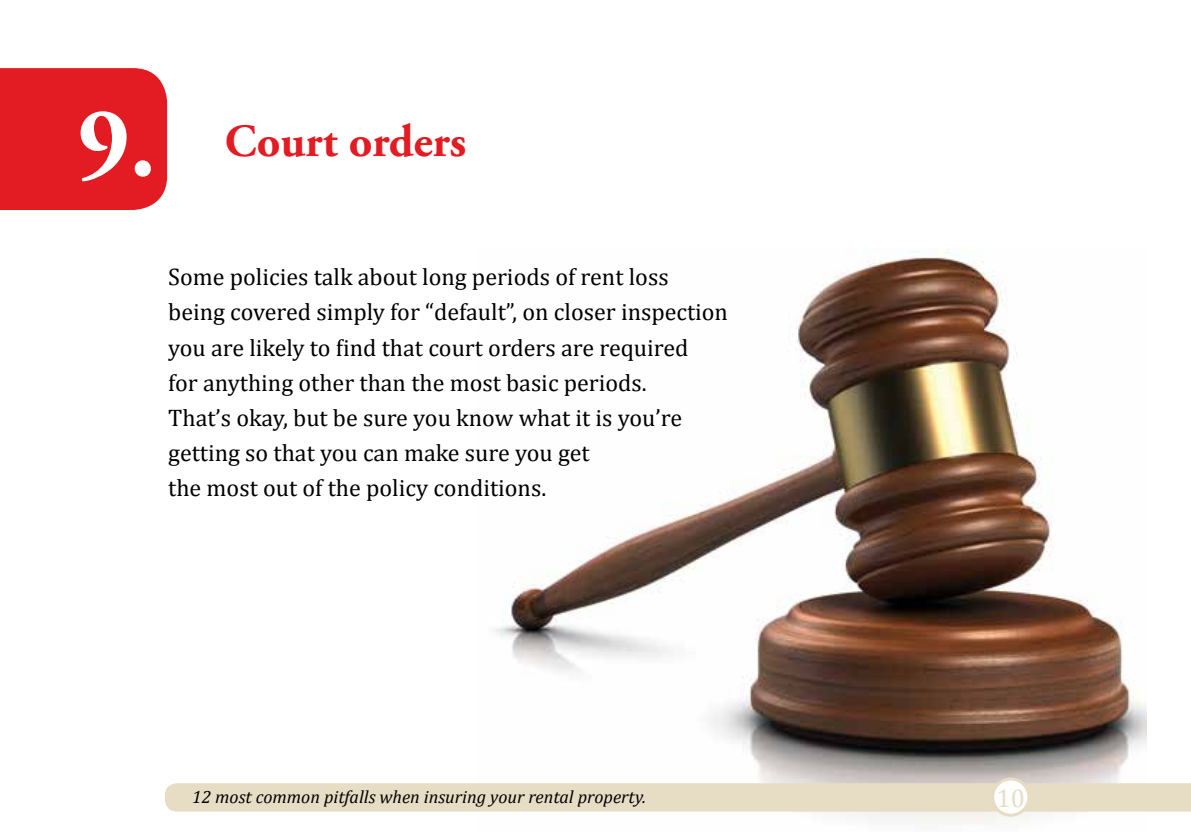
<style>
.page{position:relative;width:1191px;height:840px;background:#fff}
.page>*{position:absolute;margin:0;border:0;box-sizing:border-box;transform-origin:0 0}
.t1{font:700 100px "Adobe Garamond Pro";color:#fff}
.t2{font:700 46px "Adobe Garamond Pro";color:#e31b22}
.t3{font:25.6px "Cambria";color:#e7ddc4}
.t4{font:24px/35px "Cambria";color:#000}
.t5{font:italic 18px "Cambria";color:#000}
</style>
<div class="page">
<div style="left:0;top:68px;width:167px;height:142px;background:#e31b22"></div>
<img style="left:478px;top:248px;width:668px;height:578px">
<div style="left:165px;top:782px;width:1026px;height:29px;background:#e7ddc4"></div>
<div style="left:992px;top:778px;width:36px;height:36px;background:#fff;border-radius:50%"></div>
<div style="left:991px;top:777px;width:39px;height:39px;border:3px solid #e7ddc4;border-radius:50%"></div>
<h1 class="t1" style="left:78px;top:85px;width:80px">9.</h1>
<h2 class="t2" style="left:225px;top:114px;width:243px">Court orders</h2>
<p class="t4" style="left:168px;top:259px;width:561px">Some policies talk about long periods of rent loss being covered simply for “default”, on closer inspection you are likely to find that court orders are required<br>for anything other than the most basic periods.<br>That’s okay, but be sure you know what it is you’re getting so that you can make sure you get<br>the most out of the policy conditions.</p>
<p class="t5" style="left:192px;top:783px;width:455px">12 most common pitfalls when insuring your rental property.</p>
<p class="t3" style="left:996px;top:782px;width:30px">10</p>
</div>
